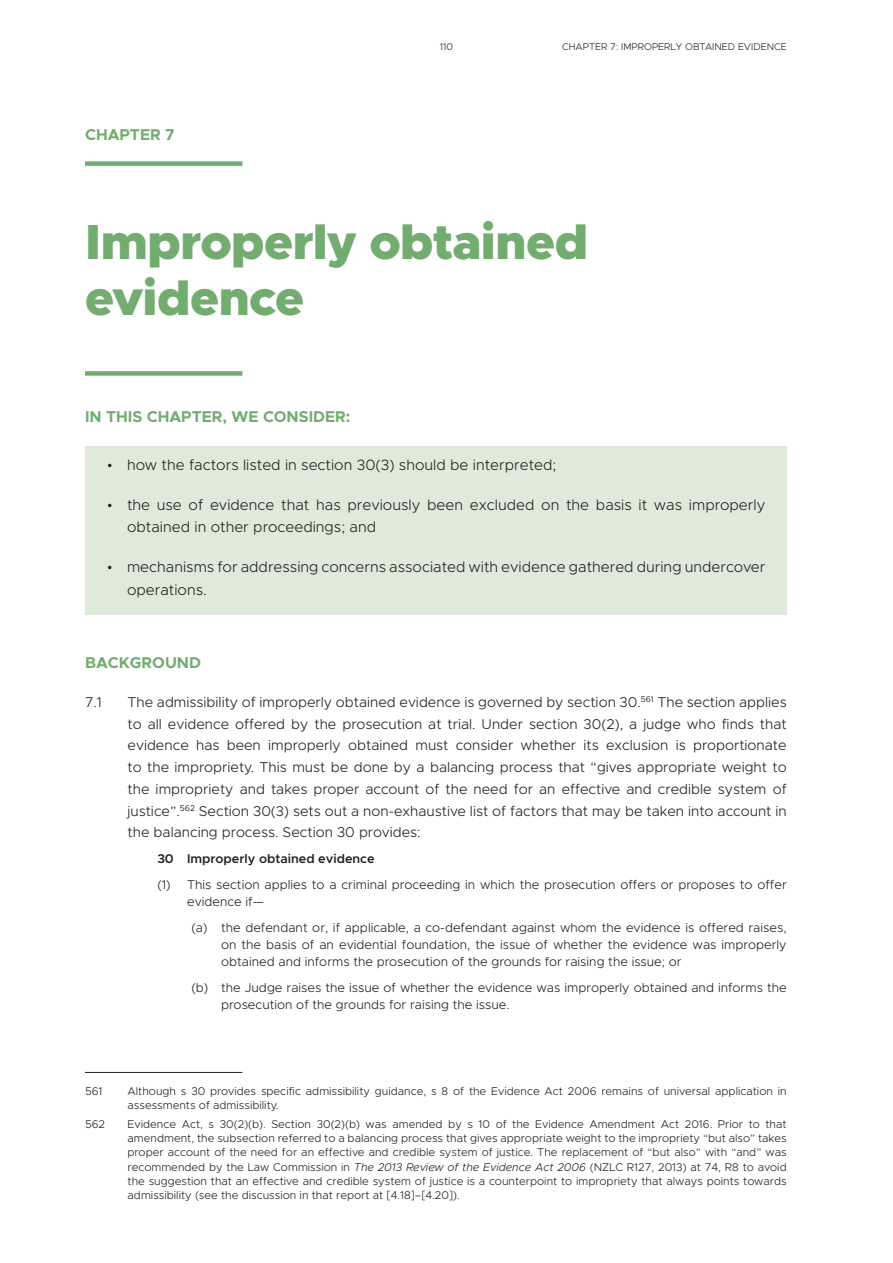
<style>
.page{position:relative;width:893px;height:1263px;background:#fff}
.page>*{position:absolute;margin:0;border:0;box-sizing:border-box;transform-origin:0 0}
.t1{font:900 49.5px/55.5px "Metropolis";letter-spacing:-.01em;color:#72ac6f}
.t2{font:700 15.75px "Metropolis";color:#72ac6f}
.t3{font:300 15px/22.5px "Metropolis";color:#231f20}
.t4{font:300 14.25px/21.8px "Metropolis";color:#231f20;text-align:justify}
.t5{font:300 12.75px/17.2px "Metropolis";color:#231f20}
.t6{font:600 12.75px "Metropolis";color:#231f20}
.t7{font:300 11.25px/14.2px "Metropolis";color:#231f20}
.t8{font:300 9.75px "Metropolis";color:#231f20}
.s1{font-style:italic}
</style>
<div class="page">
<div style="left:85px;top:161px;width:157px;height:5px;background:#72ac6f"></div>
<div style="left:85px;top:371px;width:157px;height:5px;background:#72ac6f"></div>
<div style="left:85px;top:446px;width:702px;height:44px;background:#e0eadb"></div>
<div style="left:85px;top:485px;width:702px;height:68px;background:#e0eadb"></div>
<div style="left:85px;top:547px;width:702px;height:68px;background:#e0eadb"></div>
<hr style="left:85px;top:1072px;width:157px;height:1px;background:#231f20">
<h2 class="t2" style="left:85px;top:125px;width:91px">CHAPTER 7</h2>
<p class="t8" style="left:440px;top:41px;width:15px">110</p>
<p class="t8" style="left:562px;top:41px;width:226px">CHAPTER 7: IMPROPERLY OBTAINED EVIDENCE</p>
<h1 class="t1" style="left:85px;top:215px;width:504px">Improperly obtained evidence</h1>
<h2 class="t2" style="left:85px;top:407px;width:267px">IN THIS CHAPTER, WE CONSIDER:</h2>
<h3 class="t3" style="left:108px;top:454px;width:450px"><sup>.</sup> how the factors listed in section 30(3) should be interpreted;</h3>
<h3 class="t3" style="left:127px;top:493px;width:640px;text-indent:-20px"><sup>.</sup> the use of evidence that has previously been excluded on the basis it was improperly obtained in other proceedings; and</h3>
<h3 class="t3" style="left:127px;top:555px;width:640px;text-indent:-20px"><sup>.</sup> mechanisms for addressing concerns associated with evidence gathered during undercover operations.</h3>
<h2 class="t2" style="left:85px;top:653px;width:118px">BACKGROUND</h2>
<p class="t4" style="left:85px;top:691px;width:18px">7.1</p>
<p class="t4" style="left:128px;top:691px;width:661px">The admissibility of improperly obtained evidence is governed by section 30.<sup>561</sup> The section applies to all evidence offered by the prosecution at trial. Under section 30(2), a judge who finds that evidence has been improperly obtained must consider whether its exclusion is proportionate to the impropriety. This must be done by a balancing process that “gives appropriate weight to the impropriety and takes proper account of the need for an effective and credible system of justice”.<sup>562</sup> Section 30(3) sets out a non-exhaustive list of factors that may be taken into account in the balancing process. Section 30 provides:</p>
<p class="t6" style="left:157px;top:851px;width:219px">30 Improperly obtained evidence</p>
<p class="t5" style="left:187px;top:876px;width:601px;text-indent:-30px">(1) This section applies to a criminal proceeding in which the prosecution offers or proposes to offer evidence if—</p>
<p class="t5" style="left:221px;top:919px;width:567px;text-align:justify;text-indent:-30px">(a) the defendant or, if applicable, a co-defendant against whom the evidence is offered raises, on the basis of an evidential foundation, the issue of whether the evidence was improperly obtained and informs the prosecution of the grounds for raising the issue; or</p>
<p class="t5" style="left:221px;top:979px;width:567px;text-indent:-30px">(b) the Judge raises the issue of whether the evidence was improperly obtained and informs the prosecution of the grounds for raising the issue.</p>
<p class="t7" style="left:85px;top:1084px;width:19px">561</p>
<p class="t7" style="left:128px;top:1084px;width:661px">Although s 30 provides specific admissibility guidance, s 8 of the Evidence Act 2006 remains of universal application in assessments of admissibility.</p>
<p class="t7" style="left:85px;top:1117px;width:22px">562</p>
<p class="t7" style="left:128px;top:1117px;width:661px;text-align:justify">Evidence Act, s 30(2)(b). Section 30(2)(b) was amended by s 10 of the Evidence Amendment Act 2016. Prior to that amendment, the subsection referred to a balancing process that gives appropriate weight to the impropriety “but also” takes proper account of the need for an effective and credible system of justice. The replacement of “but also” with “and” was recommended by the Law Commission in <span class="s1">The 2013 Review of the Evidence Act 2006</span> (NZLC R127, 2013) at 74, R8 to avoid the suggestion that an effective and credible system of justice is a counterpoint to impropriety that always points towards admissibility (see the discussion in that report at [4.18]–[4.20]).</p>
</div>
